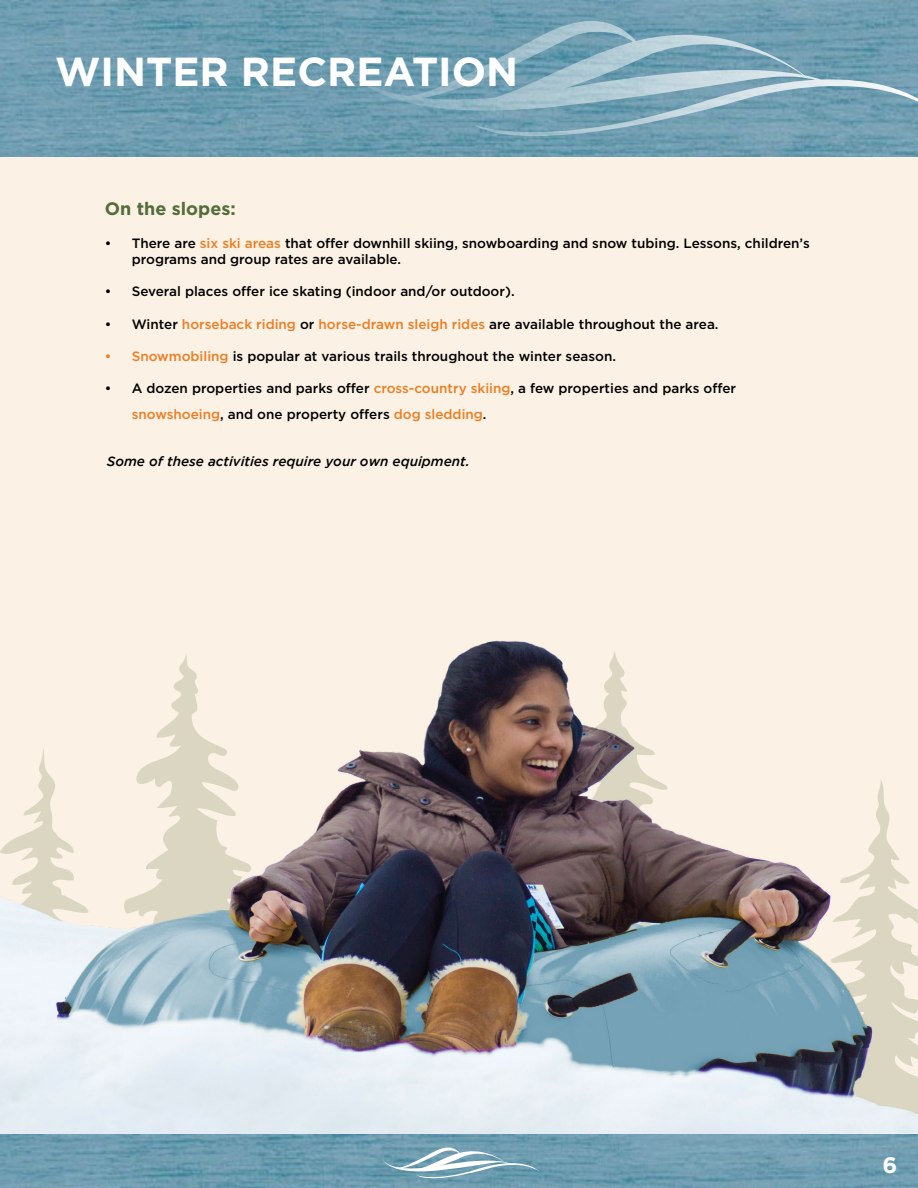
<style>
.page{position:relative;width:918px;height:1188px;background:#fff}
.page>*{position:absolute;margin:0;border:0;box-sizing:border-box;transform-origin:0 0}
.t1{font:700 40.5px "Gotham";color:#fff}
.t2{font:700 22.5px "Gotham";color:#fff}
.t3{font:700 18px "Gotham";color:#526c3a}
.t4{font:500 13.5px/16.2px "Gotham";color:#000}
.t5{font:italic 500 13.5px "Gotham";color:#000}
.s1{color:#ed7d23}
</style>
<div class="page">
<div style="left:0;top:157px;width:918px;height:469px;background:#fbf1e4"></div>
<img style="left:0;top:0;width:918px;height:157px">
<img style="left:0;top:626px;width:918px;height:562px">
<img style="left:0;top:650px;width:917px;height:464px">
<svg style="left:342px;top:18px;width:576px;height:134px;background:#79a4b6"></svg>
<svg style="left:381px;top:1141px;width:158px;height:44px;background:#7fa9b9"></svg>
<h1 class="t1" style="left:55px;top:45px;width:465px">WINTER RECREATION</h1>
<h3 class="t3" style="left:105px;top:197px;width:133px">On the slopes:</h3>
<p class="t4" style="left:132px;top:235px;width:679px;text-indent:-27px">• There are <span class="s1">six ski areas</span> that offer downhill skiing, snowboarding and snow tubing. Lessons, children’s programs and group rates are available.</p>
<p class="t4" style="left:105px;top:283px;width:411px">• Several places offer ice skating (indoor and/or outdoor).</p>
<p class="t4" style="left:105px;top:316px;width:615px">• Winter <span class="s1">horseback riding</span> or <span class="s1">horse-drawn sleigh rides</span> are available throughout the area.</p>
<p class="t4" style="left:105px;top:348px;width:513px"><span class="s1">• Snowmobiling</span> is popular at various trails throughout the winter season.</p>
<p class="t4" style="left:132px;top:376px;width:606px;line-height:25.2px;text-indent:-27px">• A dozen properties and parks offer <span class="s1">cross-country skiing</span>, a few properties and parks offer <span class="s1">snowshoeing</span>, and one property offers <span class="s1">dog sledding</span>.</p>
<p class="t5" style="left:107px;top:453px;width:364px">Some of these activities require your own equipment.</p>
<h2 class="t2" style="left:882px;top:1150px;width:16px">6</h2>
</div>
